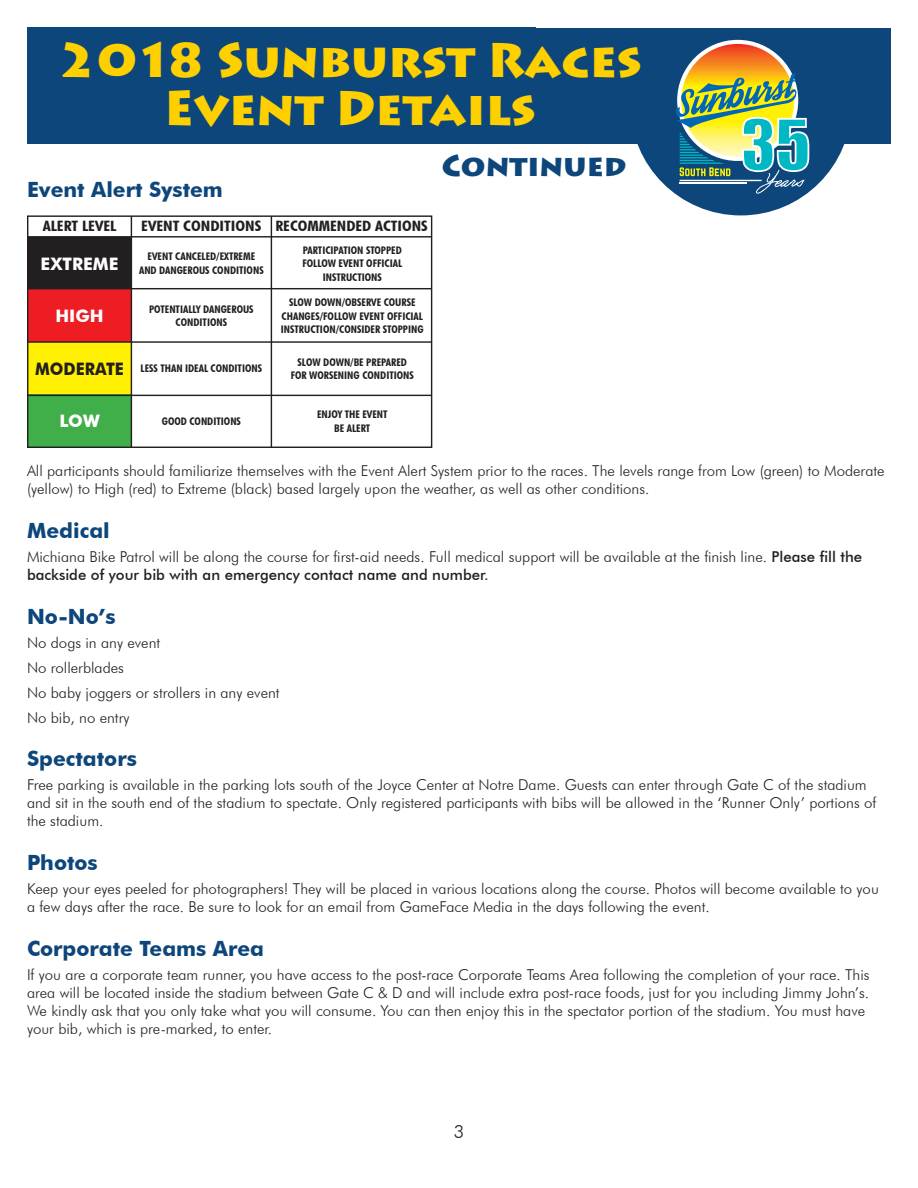
<style>
.page{position:relative;width:918px;height:1188px;background:#fff}
.page>*{position:absolute;margin:0;border:0;box-sizing:border-box;transform-origin:0 0}
.t1{font:900 48px/48px "Lithos Pro";color:#ffd000;text-align:center}
.t2{font:900 30px "Lithos Pro";color:#0d467b}
.t3{font:700 21px "Futura BT";color:#0d467b}
.t4{font:300 18px "Futura BT";color:#231f20}
.t5{font:700 17.25px "Futura BT";color:#fff}
.t6{font:700 17.25px "Futura BT";color:#231f20;scale:.93 1}
.t7{font:300 15px/18px "Futura BT";color:#231f20}
.t8{font:700 condensed 14.4px "Futura BT";color:#231f20;scale:1.2 1}
.t9{font:700 condensed 14.4px "Futura BT";color:#231f20;scale:1.19 1}
.t10{font:700 condensed 10.5px "Futura BT";color:#231f20;scale:1.08 1}
.s1{font-weight:500}
</style>
<div class="page">
<div style="left:27px;top:28px;width:864px;height:116px;background:#0d467b"></div>
<svg style="left:637px;top:39px;width:208px;height:176px;fill:#0d467b"></svg>
<svg style="left:674px;top:40px;width:135px;height:154px"></svg>
<div style="left:28px;top:237px;width:103px;height:52px;background:#231f20"></div>
<div style="left:28px;top:289px;width:103px;height:53px;background:#ee1d23"></div>
<div style="left:28px;top:342px;width:103px;height:53px;background:#fff101"></div>
<div style="left:28px;top:395px;width:103px;height:52px;background:#40ae49"></div>
<div style="left:27px;top:215px;width:405px;height:233px;border:1px solid #231f20"></div>
<hr style="left:131px;top:216px;width:1px;height:231px;background:#231f20">
<hr style="left:271px;top:216px;width:1px;height:231px;background:#231f20">
<hr style="left:28px;top:236px;width:404px;height:2px;background:#231f20">
<hr style="left:28px;top:288px;width:404px;height:1px;background:#231f20">
<hr style="left:28px;top:341px;width:404px;height:2px;background:#231f20">
<hr style="left:28px;top:395px;width:404px;height:1px;background:#231f20">
<p class="t1" style="left:58px;top:38px;width:585px">2018 Sunburst Races<br>Event Details</p>
<p class="t3" style="left:27px;top:177px;width:197px">Event Alert System</p>
<p class="t8" style="left:43px;top:217px;width:63px">ALERT LEVEL</p>
<p class="t8" style="left:141px;top:217px;width:102px">EVENT CONDITIONS</p>
<p class="t9" style="left:275px;top:217px;width:130px">RECOMMENDED ACTIONS</p>
<p class="t5" style="left:41px;top:253px;width:79px">EXTREME</p>
<p class="t10" style="left:303px;top:243px;width:93px">PARTICIPATION STOPPED</p>
<p class="t10" style="left:302px;top:257px;width:94px">FOLLOW EVENT OFFICIAL</p>
<p class="t10" style="left:323px;top:270px;width:56px">INSTRUCTIONS</p>
<p class="t10" style="left:289px;top:296px;width:119px">SLOW DOWN/OBSERVE COURSE</p>
<p class="t10" style="left:282px;top:310px;width:132px">CHANGES/FOLLOW EVENT OFFICIAL</p>
<p class="t10" style="left:281px;top:323px;width:134px">INSTRUCTION/CONSIDER STOPPING</p>
<p class="t10" style="left:298px;top:355px;width:103px">SLOW DOWN/BE PREPARED</p>
<p class="t10" style="left:291px;top:369px;width:116px">FOR WORSENING CONDITIONS</p>
<p class="t10" style="left:317px;top:408px;width:67px">ENJOY THE EVENT</p>
<p class="t10" style="left:334px;top:422px;width:35px">BE ALERT</p>
<p class="t10" style="left:148px;top:250px;width:101px">EVENT CANCELED/EXTREME</p>
<p class="t10" style="left:139px;top:264px;width:117px">AND DANGEROUS CONDITIONS</p>
<p class="t10" style="left:149px;top:303px;width:98px">POTENTIALLY DANGEROUS</p>
<p class="t10" style="left:176px;top:316px;width:49px">CONDITIONS</p>
<p class="t10" style="left:141px;top:362px;width:114px">LESS THAN IDEAL CONDITIONS</p>
<p class="t5" style="left:55px;top:306px;width:50px">HIGH</p>
<p class="t6" style="left:35px;top:358px;width:97px">MODERATE</p>
<p class="t5" style="left:59px;top:411px;width:42px">LOW</p>
<p class="t10" style="left:162px;top:415px;width:75px">GOOD CONDITIONS</p>
<p class="t2" style="left:442px;top:147px;width:186px">Continued</p>
<p class="t7" style="left:27px;top:462px;width:859px">All participants should familiarize themselves with the Event Alert System prior to the races. The levels range from Low (green) to Moderate (yellow) to High (red) to Extreme (black) based largely upon the weather, as well as other conditions.</p>
<p class="t3" style="left:27px;top:517px;width:84px">Medical</p>
<p class="t7" style="left:27px;top:548px;width:837px">Michiana Bike Patrol will be along the course for first-aid needs. Full medical support will be available at the finish line. <span class="s1">Please fill the backside of your bib with an emergency contact name and number.</span></p>
<p class="t3" style="left:27px;top:603px;width:90px">No-No’s</p>
<p class="t7" style="left:27px;top:634px;width:135px">No dogs in any event</p>
<p class="t7" style="left:27px;top:659px;width:99px">No rollerblades</p>
<p class="t7" style="left:27px;top:683px;width:254px">No baby joggers or strollers in any event</p>
<p class="t7" style="left:27px;top:708px;width:104px">No bib, no entry</p>
<p class="t3" style="left:27px;top:746px;width:111px">Spectators</p>
<p class="t7" style="left:27px;top:776px;width:851px">Free parking is available in the parking lots south of the Joyce Center at Notre Dame. Guests can enter through Gate C of the stadium and sit in the south end of the stadium to spectate. Only registered participants with bibs will be allowed in the ‘Runner Only’ portions of the stadium.</p>
<p class="t3" style="left:27px;top:849px;width:72px">Photos</p>
<p class="t7" style="left:27px;top:880px;width:853px">Keep your eyes peeled for photographers! They will be placed in various locations along the course. Photos will become available to you a few days after the race. Be sure to look for an email from GameFace Media in the days following the event.</p>
<p class="t3" style="left:27px;top:935px;width:239px">Corporate Teams Area</p>
<p class="t7" style="left:27px;top:966px;width:844px">If you are a corporate team runner, you have access to the post-race Corporate Teams Area following the completion of your race. This area will be located inside the stadium between Gate C &amp; D and will include extra post-race foods, just for you including Jimmy John’s.<br>We kindly ask that you only take what you will consume. You can then enjoy this in the spectator portion of the stadium. You must have your bib, which is pre-marked, to enter.</p>
<p class="t4" style="left:454px;top:1121px;width:12px">3</p>
</div>
